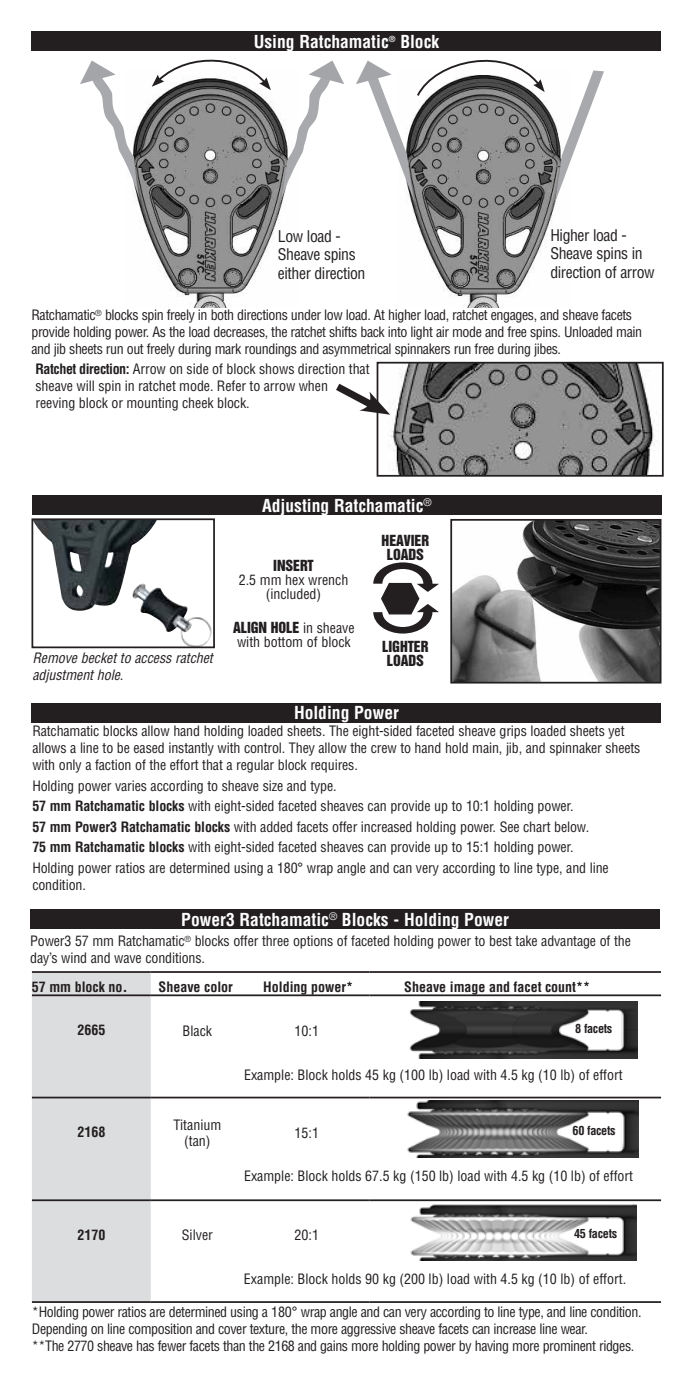
<style>
.page{position:relative;width:693px;height:1386px;background:#fff}
.page>*{position:absolute;margin:0;border:0;box-sizing:border-box;transform-origin:0 0}
.t1{font:700 condensed 17.5px "Helvetica";color:#fff}
.t2{font:condensed 15.75px/18.9px "Helvetica";letter-spacing:-.025em;color:#231f20}
.t3{font:condensed 14px/16.8px "Helvetica";letter-spacing:-.01em;color:#231f20}
.t4{font:condensed 14px/16.8px "Helvetica";letter-spacing:-.03em;color:#231f20}
.t5{font:700 condensed 14px "Helvetica";color:#231f20}
.t6{font:14px/14px "Helvetica Inserat";letter-spacing:-.005em;color:#231f20;text-align:center}
.t7{font:italic condensed 14px "Helvetica";letter-spacing:-.005em;color:#231f20}
.t8{font:700 condensed 12.25px "Helvetica";letter-spacing:-.025em;color:#231f20}
.s1{font-weight:700}
.s2{font-family:"Helvetica";font-stretch:condensed}
.s3{font-size:15.75px}
</style>
<div class="page">
<img style="left:412px;top:156px;width:143px;height:152px">
<div style="left:32px;top:703px;width:630px;height:20px;background:#231f20"></div>
<img style="left:388px;top:365px;width:270px;height:109px">
<div style="left:377px;top:362px;width:287px;height:115px;border:2px solid #231f20"></div>
<svg style="left:336px;top:377px;width:54px;height:39px"></svg>
<div style="left:32px;top:973px;width:119px;height:328px;background:#dcddde"></div>
<hr style="left:32px;top:971px;width:119px;height:2px;background:#231f20">
<hr style="left:151px;top:971px;width:93px;height:2px;background:#231f20">
<hr style="left:244px;top:971px;width:126px;height:2px;background:#231f20">
<hr style="left:370px;top:971px;width:291px;height:2px;background:#231f20">
<hr style="left:32px;top:994px;width:119px;height:2px;background:#231f20">
<hr style="left:151px;top:994px;width:93px;height:2px;background:#231f20">
<hr style="left:244px;top:994px;width:126px;height:2px;background:#231f20">
<hr style="left:370px;top:994px;width:291px;height:2px;background:#231f20">
<hr style="left:32px;top:1097px;width:119px;height:1px;background:#231f20">
<hr style="left:151px;top:1097px;width:93px;height:1px;background:#231f20">
<hr style="left:244px;top:1097px;width:126px;height:1px;background:#231f20">
<hr style="left:370px;top:1097px;width:291px;height:1px;background:#231f20">
<hr style="left:32px;top:1199px;width:119px;height:2px;background:#231f20">
<hr style="left:151px;top:1199px;width:93px;height:2px;background:#231f20">
<hr style="left:244px;top:1199px;width:126px;height:2px;background:#231f20">
<hr style="left:370px;top:1199px;width:291px;height:2px;background:#231f20">
<hr style="left:32px;top:1301px;width:119px;height:2px;background:#231f20">
<hr style="left:151px;top:1301px;width:93px;height:2px;background:#231f20">
<hr style="left:244px;top:1301px;width:126px;height:2px;background:#231f20">
<hr style="left:370px;top:1301px;width:291px;height:2px;background:#231f20">
<img style="left:410px;top:1001px;width:228px;height:58px">
<img style="left:408px;top:1101px;width:230px;height:57px">
<img style="left:410px;top:1204px;width:227px;height:56px">
<svg style="left:554px;top:70px;width:50px;height:135px"></svg>
<img style="left:139px;top:86px;width:142px;height:222px">
<svg style="left:152px;top:59px;width:119px;height:31px"></svg>
<svg style="left:279px;top:61px;width:65px;height:146px"></svg>
<svg style="left:80px;top:61px;width:61px;height:144px"></svg>
<div style="left:32px;top:32px;width:630px;height:19px;background:#231f20"></div>
<svg style="left:356px;top:59px;width:189px;height:146px"></svg>
<div style="left:32px;top:495px;width:630px;height:19px;background:#231f20"></div>
<img style="left:453px;top:522px;width:206px;height:159px">
<div style="left:450px;top:519px;width:212px;height:165px;border:2px solid #231f20"></div>
<svg style="left:373px;top:562px;width:66px;height:72px"></svg>
<img style="left:32px;top:521px;width:183px;height:128px">
<div style="left:32px;top:518px;width:183px;height:130px;border:2px solid #231f20"></div>
<div style="left:30px;top:909px;width:630px;height:20px;background:#231f20"></div>
<img style="left:407px;top:72px;width:152px;height:84px">
<p class="t1" style="left:254px;top:31px;width:187px">Using Ratchamatic<sup>®</sup> Block</p>
<p class="t2" style="left:278px;top:226px;width:89px">Low load -<br>Sheave spins either direction</p>
<p class="t2" style="left:550px;top:225px;width:106px">Higher load -<br>Sheave spins in direction of arrow</p>
<p class="t4" style="left:31px;top:306px;width:612px">Ratchamatic<sup>®</sup> blocks spin freely in both directions under low load. At higher load, ratchet engages, and sheave facets provide holding power. As the load decreases, the ratchet shifts back into light air mode and free spins. Unloaded main and jib sheets run out freely during mark roundings and asymmetrical spinnakers run free during jibes.</p>
<p class="t3" style="left:35px;top:360px;width:336px"><span class="s1">Ratchet direction:</span> Arrow on side of block shows direction that sheave will spin in ratchet mode. Refer to arrow when reeving block or mounting cheek block.</p>
<p class="t1" style="left:262px;top:495px;width:171px">Adjusting Ratchamatic<sup>®</sup></p>
<p class="t6" style="left:382px;top:534px;width:49px">HEAVIER<br>LOADS</p>
<p class="t6" style="left:273px;top:559px;width:42px">INSERT</p>
<p class="t3" style="left:239px;top:573px;width:111px;line-height:14px;text-align:center">2.5 mm hex wrench (included)</p>
<p class="t6" style="left:233px;top:620px;width:123px">ALIGN HOLE <span class="s2">in sheave</span></p>
<p class="t3" style="left:237px;top:633px;width:115px">with bottom of block</p>
<p class="t6" style="left:382px;top:640px;width:48px">LIGHTER</p>
<p class="t7" style="left:32px;top:649px;width:182px">Remove becket to access ratchet</p>
<p class="t6" style="left:387px;top:654px;width:39px">LOADS</p>
<p class="t7" style="left:32px;top:666px;width:93px">adjustment hole.</p>
<p class="t1" style="left:294px;top:702px;width:106px">Holding Power</p>
<p class="t3" style="left:32px;top:723px;width:610px">Ratchamatic blocks allow hand holding loaded sheets. The eight-sided faceted sheave grips loaded sheets yet allows a line to be eased instantly with control. They allow the crew to hand hold main, jib, and spinnaker sheets with only a faction of the effort that a regular block requires.</p>
<p class="t3" style="left:32px;top:775px;width:578px;line-height:20.7px">Holding power varies according to sheave size and type.<br><span class="s1">57 mm Ratchamatic blocks</span> with eight-sided faceted sheaves can provide up to 10:1 holding power.<br><span class="s1">57 mm Power3 Ratchamatic blocks</span> with added facets offer increased holding power. See chart below.<br><span class="s1">75 mm Ratchamatic blocks</span> with eight-sided faceted sheaves can provide up to 15:1 holding power.<br>Holding power ratios are determined using a 180° wrap angle and can very according to line type, and line</p>
<p class="t3" style="left:32px;top:876px;width:55px">condition.</p>
<p class="t1" style="left:181px;top:909px;width:329px">Power3 Ratchamatic<sup>®</sup> Blocks - Holding Power</p>
<p class="t3" style="left:30px;top:933px;width:602px">Power3 57 mm Ratchamatic<sup>®</sup> blocks offer three options of faceted holding power to best take advantage of the day’s wind and wave conditions.</p>
<p class="t5" style="left:32px;top:978px;width:97px">57 mm block no<span class="s3">.</span></p>
<p class="t5" style="left:159px;top:978px;width:76px">Sheave color</p>
<p class="t5" style="left:263px;top:978px;width:91px">Holding power*</p>
<p class="t5" style="left:404px;top:978px;width:187px">Sheave image and facet count**</p>
<p class="t5" style="left:77px;top:1022px;width:29px">2665</p>
<p class="t3" style="left:183px;top:1022px;width:31px">Black</p>
<p class="t3" style="left:295px;top:1022px;width:26px">10:1</p>
<p class="t3" style="left:244px;top:1066px;width:380px">Example: Block holds 45 kg (100 lb) load with 4.5 kg (10 lb) of effort</p>
<p class="t8" style="left:575px;top:1022px;width:39px">8 facets</p>
<p class="t5" style="left:77px;top:1124px;width:29px">2168</p>
<p class="t3" style="left:173px;top:1117px;width:49px;line-height:15.8px;text-align:center">Titanium (tan)</p>
<p class="t3" style="left:295px;top:1124px;width:26px">15:1</p>
<p class="t3" style="left:244px;top:1168px;width:391px">Example: Block holds 67.5 kg (150 lb) load with 4.5 kg (10 lb) of effort</p>
<p class="t8" style="left:573px;top:1124px;width:45px">60 facets</p>
<p class="t8" style="left:574px;top:1226px;width:45px">45 facets</p>
<p class="t5" style="left:77px;top:1227px;width:29px">2170</p>
<p class="t3" style="left:182px;top:1227px;width:33px">Silver</p>
<p class="t3" style="left:295px;top:1227px;width:26px">20:1</p>
<p class="t3" style="left:244px;top:1270px;width:384px">Example: Block holds 90 kg (200 lb) load with 4.5 kg (10 lb) of effort.</p>
<p class="t4" style="left:32px;top:1303px;width:611px">*Holding power ratios are determined using a 180° wrap angle and can very according to line type, and line condition.<br>Depending on line composition and cover texture, the more aggressive sheave facets can increase line wear.<br>**The 2770 sheave has fewer facets than the 2168 and gains more holding power by having more prominent ridges.</p>
</div>
